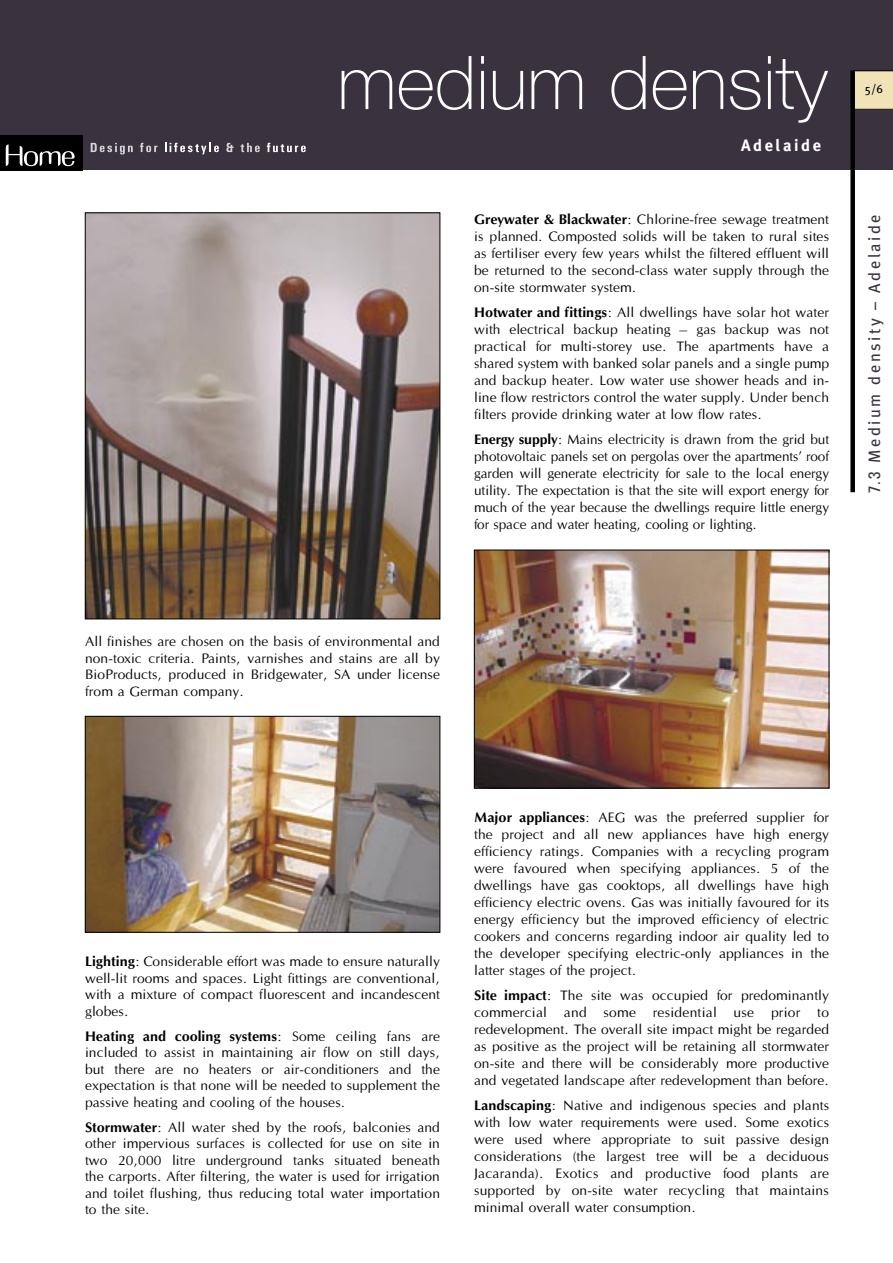
<style>
.page{position:relative;width:893px;height:1263px;background:#fff}
.page>*{position:absolute;margin:0;border:0;box-sizing:border-box;transform-origin:0 0}
.t1{font:100 74.25px "Helvetica Neue";color:#fff}
.t2{font:16.5px "Meta Plus";letter-spacing:.15em;color:#3b323f}
.t3{font:700 16.5px "Meta Plus";letter-spacing:.15em;color:#fff}
.para_2{font:14.25px/17px "Optane";color:#000;text-align:justify}
.t4{font:12px "Meta Plus";color:#000}
.s1{font-family:"Optus T";font-weight:500}
.s2{font-family:"Univers";font-stretch:condensed}
</style>
<div class="page">
<div style="left:0;top:0;width:893px;height:170px;background:#3b323f"></div>
<div style="left:0;top:135px;width:82px;height:35px;background:#000"></div>
<svg style="left:91px;top:143px;width:42px;height:11px"></svg>
<svg style="left:140px;top:143px;width:18px;height:9px"></svg>
<svg style="left:165px;top:143px;width:54px;height:11px"></svg>
<svg style="left:226px;top:143px;width:8px;height:9px"></svg>
<svg style="left:240px;top:143px;width:20px;height:9px"></svg>
<svg style="left:267px;top:143px;width:39px;height:9px"></svg>
<svg style="left:6px;top:144px;width:69px;height:22px"></svg>
<svg style="left:853px;top:70px;width:40px;height:40px"></svg>
<div style="left:850px;top:71px;width:5px;height:421px;background:#000"></div>
<img style="left:87px;top:215px;width:351px;height:402px">
<div style="left:85px;top:213px;width:355px;height:406px;border:1px solid #000"></div>
<img style="left:87px;top:718px;width:351px;height:212px">
<div style="left:85px;top:716px;width:355px;height:216px;border:1px solid #000"></div>
<img style="left:476px;top:552px;width:351px;height:234px">
<div style="left:474px;top:550px;width:355px;height:238px;border:1px solid #000"></div>
<h1 class="t1" style="left:337px;top:40px;width:492px">medium density</h1>
<p class="t3" style="left:741px;top:136px;width:81px">Adelaide</p>
<p class="para_2" style="left:474px;top:211px;width:357px"><span class="s1">Greywater &amp; Blackwater</span>: Chlorine-free sewage treatment is planned. Composted solids will be taken to rural sites as fertiliser every few years whilst the filtered effluent will be returned to the second-class water supply through the on-site stormwater system.</p>
<p class="para_2" style="left:474px;top:304px;width:357px"><span class="s1">Hotwater and fittings</span>: All dwellings have solar hot water with electrical backup heating – gas backup was not practical for multi-storey use. The apartments have a shared system with banked solar panels and a single pump and backup heater. Low water use shower heads and in&shy;line flow restrictors control the water supply. Under bench filters provide drinking water at low flow rates.</p>
<p class="para_2" style="left:474px;top:432px;width:357px"><span class="s1">Energy supply</span>: Mains electricity is drawn from the grid but photovoltaic panels set on pergolas over the apartments’ roof garden will generate electricity for sale to the local energy utility. The expectation is that the site will export energy for much of the year because the dwellings require little energy for space and water heating, cooling or lighting.</p>
<p class="t4" style="left:865px;top:82px;width:20px">5/6</p>
<p class="t2" style="left:865px;top:493px;width:280px;rotate:-90deg"><span class="s2">7.3</span> Medium density – Adelaide</p>
<p class="para_2" style="left:85px;top:634px;width:357px;line-height:16.5px">All finishes are chosen on the basis of environmental and non-toxic criteria. Paints, varnishes and stains are all by BioProducts, produced in Bridgewater, SA under license from a German company.</p>
<p class="para_2" style="left:85px;top:954px;width:357px;line-height:16.5px"><span class="s1">Lighting</span>: Considerable effort was made to ensure naturally well-lit rooms and spaces. Light fittings are conventional, with a mixture of compact fluorescent and incandescent globes.</p>
<p class="para_2" style="left:85px;top:1028px;width:357px;line-height:16.5px"><span class="s1">Heating and cooling systems</span>: Some ceiling fans are included to assist in maintaining air flow on still days, but there are no heaters or air-conditioners and the expectation is that none will be needed to supplement the passive heating and cooling of the houses.</p>
<p class="para_2" style="left:85px;top:1119px;width:357px;line-height:16.5px"><span class="s1">Stormwater</span>: All water shed by the roofs, balconies and other impervious surfaces is collected for use on site in two 20,000 litre underground tanks situated beneath the carports. After filtering, the water is used for irrigation and toilet flushing, thus reducing total water importation to the site.</p>
<p class="para_2" style="left:474px;top:810px;width:357px"><span class="s1">Major appliances</span>: AEG was the preferred supplier for the project and all new appliances have high energy efficiency ratings. Companies with a recycling program were favoured when specifying appliances. 5 of the dwellings have gas cooktops, all dwellings have high efficiency electric ovens. Gas was initially favoured for its energy efficiency but the improved efficiency of electric cookers and concerns regarding indoor air quality led to the developer specifying electric-only appliances in the latter stages of the project.</p>
<p class="para_2" style="left:474px;top:988px;width:357px"><span class="s1">Site impact</span>: The site was occupied for predominantly commercial and some residential use prior to redevelopment. The overall site impact might be regarded as positive as the project will be retaining all stormwater on-site and there will be considerably more productive and vegetated landscape after redevelopment than before.</p>
<p class="para_2" style="left:474px;top:1098px;width:357px"><span class="s1">Landscaping</span>: Native and indigenous species and plants with low water requirements were used. Some exotics were used where appropriate to suit passive design considerations (the largest tree will be a deciduous Jacaranda). Exotics and productive food plants are supported by on-site water recycling that maintains minimal overall water consumption.</p>
</div>
